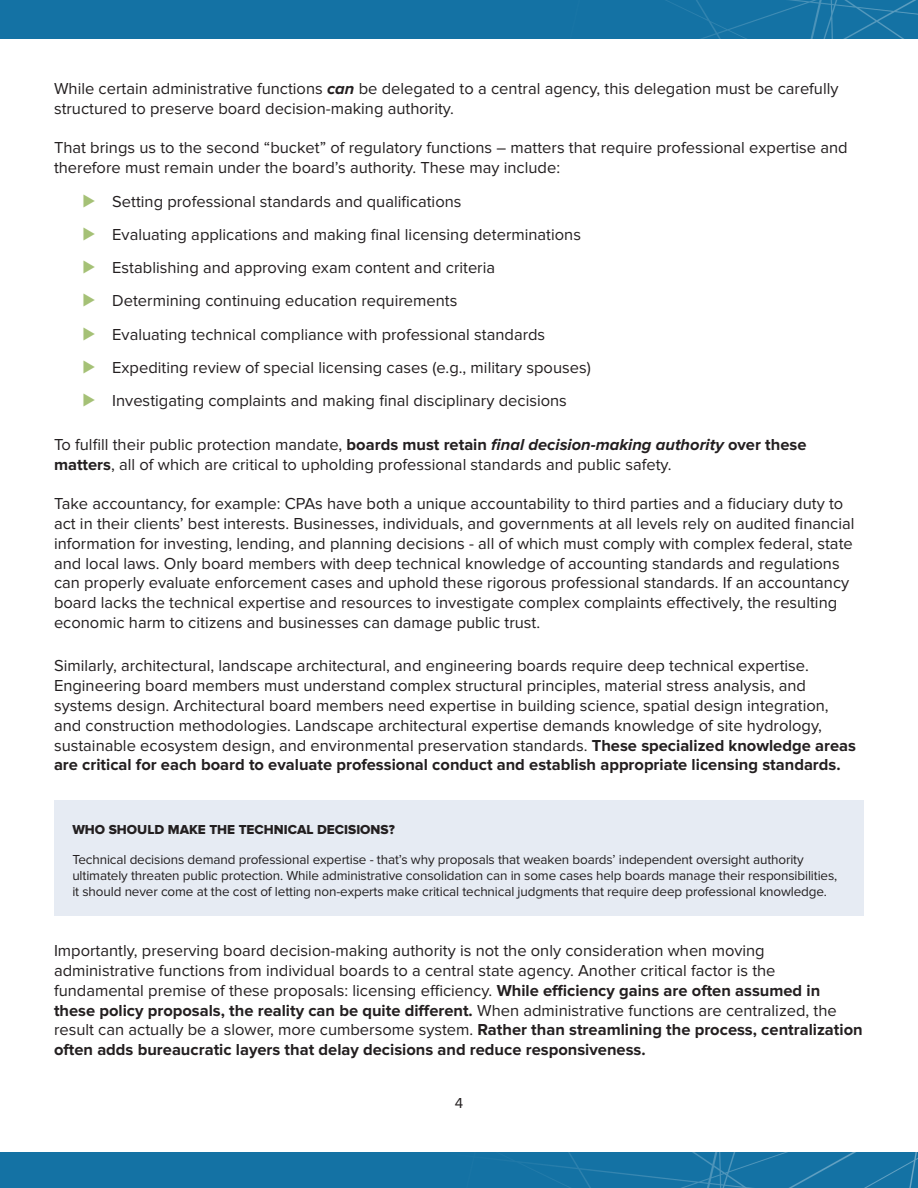
<style>
.page{position:relative;width:918px;height:1188px;background:#fff}
.page>*{position:absolute;margin:0;border:0;box-sizing:border-box;transform-origin:0 0}
.t1{font:16.5px/19.8px "Proxima Nova";color:#231f20}
.t2{font:15px "Proxima Nova";color:#231f20}
.t3{font:13.5px/16.2px "Proxima Nova";letter-spacing:-.01em;color:#231f20}
.t4{font:13.5px "Proxima Nova Extrabld";color:#231f20}
.s1{font-weight:700;font-style:italic}
.s2{font-size:21px;color:#a5c176}
.s3{font-weight:700}
</style>
<div class="page">
<div style="left:0;top:0;width:918px;height:38px;background:#1472a4"></div>
<img style="left:666px;top:0;width:252px;height:38px">
<div style="left:0;top:1152px;width:918px;height:36px;background:#1472a4"></div>
<div style="left:54px;top:801px;width:810px;height:115px;background:#e6ebf3"></div>
<p class="t1" style="left:54px;top:79px;width:786px">While certain administrative functions <span class="s1">can</span> be delegated to a central agency, this delegation must be carefully structured to preserve board decision-making authority.</p>
<p class="t1" style="left:54px;top:138px;width:795px">That brings us to the second “bucket” of regulatory functions – matters that require professional expertise and therefore must remain under the board’s authority. These may include:</p>
<p class="t1" style="left:82px;top:191px;width:381px"><span class="s2">⊲</span> Setting professional standards and qualifications</p>
<p class="t1" style="left:82px;top:225px;width:500px"><span class="s2">⊲</span> Evaluating applications and making final licensing determinations</p>
<p class="t1" style="left:82px;top:258px;width:414px"><span class="s2">⊲</span> Establishing and approving exam content and criteria</p>
<p class="t1" style="left:82px;top:291px;width:376px"><span class="s2">⊲</span> Determining continuing education requirements</p>
<p class="t1" style="left:82px;top:325px;width:464px"><span class="s2">⊲</span> Evaluating technical compliance with professional standards</p>
<p class="t1" style="left:82px;top:358px;width:510px"><span class="s2">⊲</span> Expediting review of special licensing cases (e.g., military spouses)</p>
<p class="t1" style="left:82px;top:391px;width:486px"><span class="s2">⊲</span> Investigating complaints and making final disciplinary decisions</p>
<p class="t1" style="left:54px;top:435px;width:754px">To fulfill their public protection mandate, <span class="s3">boards must retain</span> <span class="s1">final decision-making authority</span> <span class="s3">over these matters</span>, all of which are critical to upholding professional standards and public safety.</p>
<p class="t1" style="left:54px;top:494px;width:802px">Take accountancy, for example: CPAs have both a unique accountability to third parties and a fiduciary duty to act in their clients’ best interests. Businesses, individuals, and governments at all levels rely on audited financial information for investing, lending, and planning decisions - all of which must comply with complex federal, state and local laws. Only board members with deep technical knowledge of accounting standards and regulations can properly evaluate enforcement cases and uphold these rigorous professional standards. If an accountancy board lacks the technical expertise and resources to investigate complex complaints effectively, the resulting economic harm to citizens and businesses can damage public trust.</p>
<p class="t1" style="left:54px;top:656px;width:803px">Similarly, architectural, landscape architectural, and engineering boards require deep technical expertise.<br>Engineering board members must understand complex structural principles, material stress analysis, and systems design. Architectural board members need expertise in building science, spatial design integration, and construction methodologies. Landscape architectural expertise demands knowledge of site hydrology, sustainable ecosystem design, and environmental preservation standards. <span class="s3">These specialized knowledge areas are critical for each board to evaluate professional conduct and establish appropriate licensing standards.</span></p>
<p class="t4" style="left:72px;top:822px;width:324px">WHO SHOULD MAKE THE TECHNICAL DECISIONS?</p>
<p class="t3" style="left:72px;top:851px;width:766px">Technical decisions demand professional expertise - that’s why proposals that weaken boards’ independent oversight authority ultimately threaten public protection. While administrative consolidation can in some cases help boards manage their responsibilities, it should never come at the cost of letting non-experts make critical technical judgments that require deep professional knowledge.</p>
<p class="t1" style="left:54px;top:941px;width:810px">Importantly, preserving board decision-making authority is not the only consideration when moving administrative functions from individual boards to a central state agency. Another critical factor is the fundamental premise of these proposals: licensing efficiency. <span class="s3">While efficiency gains are often assumed in these policy proposals, the reality can be quite different.</span> When administrative functions are centralized, the result can actually be a slower, more cumbersome system. <span class="s3">Rather than streamlining the process, centralization often adds bureaucratic layers that delay decisions and reduce responsiveness.</span></p>
<p class="t2" style="left:455px;top:1094px;width:10px">4</p>
</div>
